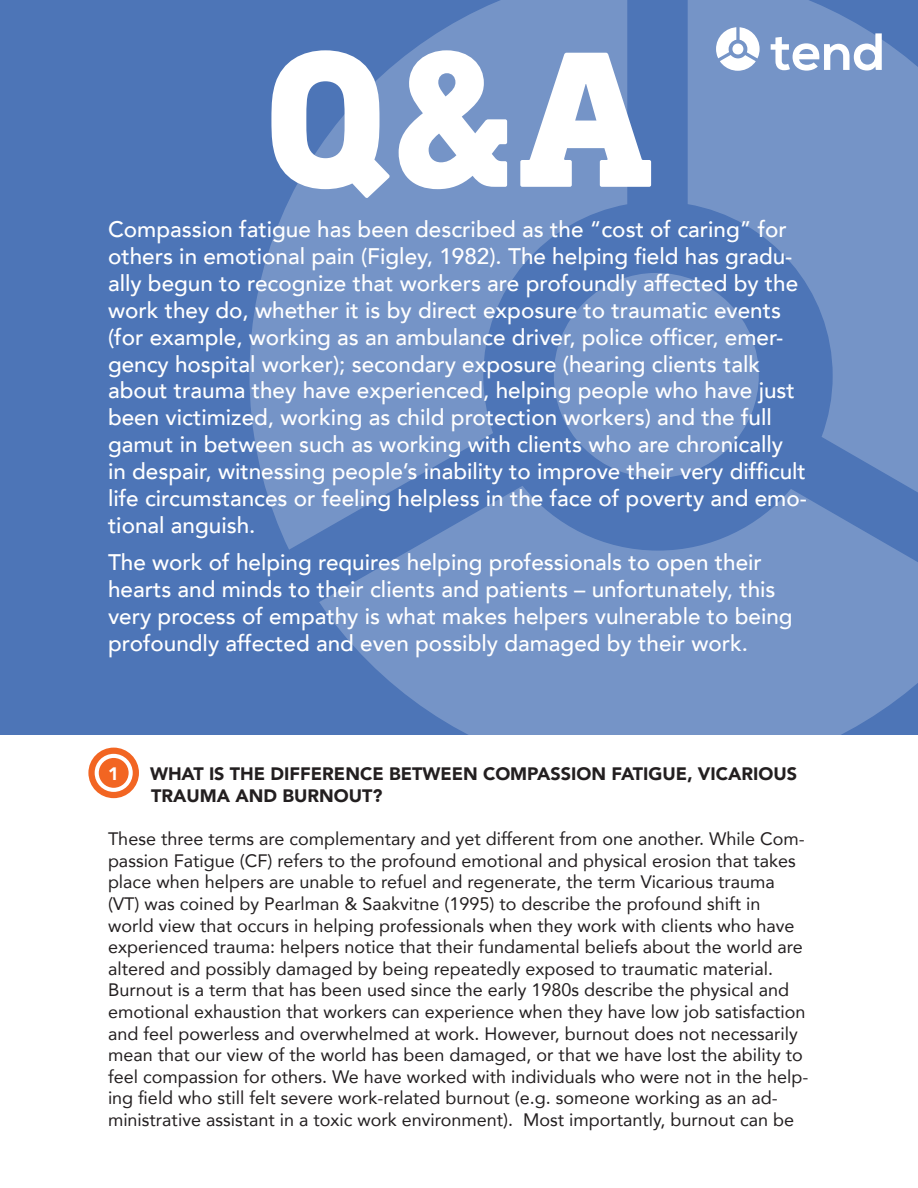
<style>
.page{position:relative;width:918px;height:1188px;background:#fff}
.page>*{position:absolute;margin:0;border:0;box-sizing:border-box;transform-origin:0 0}
.t1{font:800 197.25px "DIN Next Slab Pro";color:#fff}
.t2{font:700 52.2px "Nexa";color:#fff}
.deck{font:500 22.5px/26.8px "Avenir LT";color:#fff}
.body{font:18px/21.6px "Avenir";color:#231f20}
.question{font:900 18px/21.6px "Avenir";color:#231f20}
.question-2{font:900 18px "Avenir";color:#fff}
</style>
<div class="page">
<svg style="left:88px;top:748px;width:51px;height:50px;background:#f37337"></svg>
<div style="left:95px;top:754px;width:38px;height:38px;border:4px solid #fff;border-radius:50%"></div>
<div style="left:0;top:0;width:918px;height:734px;background:#4d75b7"></div>
<svg style="left:688px;top:0;width:230px;height:486px;fill:#7594c7"></svg>
<svg style="left:301px;top:486px;width:617px;height:249px;fill:#7594c7"></svg>
<svg style="left:249px;top:0;width:378px;height:559px;fill:#7594c7"></svg>
<svg style="left:544px;top:263px;width:225px;height:225px;fill:#7594c7"></svg>
<svg style="left:716px;top:27px;width:44px;height:44px;background:#c9d5e9"></svg>
<p class="t1" style="left:264px;top:3px;width:391px">Q&amp;A</p>
<p class="t2" style="left:771px;top:22px;width:116px">tend</p>
<p class="deck" style="left:108px;top:217px;width:700px">Compassion fatigue has been described as the “cost of caring” for others in emotional pain (Figley, 1982). The helping field has gradu&shy;ally begun to recognize that workers are profoundly affected by the work they do, whether it is by direct exposure to traumatic events (for example, working as an ambulance driver, police officer, emer&shy;gency hospital worker); secondary exposure (hearing clients talk about trauma they have experienced, helping people who have just been victimized, working as child protection workers) and the full gamut in between such as working with clients who are chronically<br>in despair, witnessing people’s inability to improve their very difficult life circumstances or feeling helpless in the face of poverty and emo&shy;tional anguish.</p>
<p class="deck" style="left:108px;top:550px;width:686px">The work of helping requires helping professionals to open their hearts and minds to their clients and patients – unfortunately, this very process of empathy is what makes helpers vulnerable to being profoundly affected and even possibly damaged by their work.</p>
<p class="question-2" style="left:108px;top:759px;width:12px">1</p>
<p class="question" style="left:150px;top:763px;width:649px">WHAT IS THE DIFFERENCE BETWEEN COMPASSION FATIGUE, VICARIOUS<br>TRAUMA AND BURNOUT?</p>
<p class="body" style="left:108px;top:828px;width:702px">These three terms are complementary and yet different from one another. While Com&shy;passion Fatigue (CF) refers to the profound emotional and physical erosion that takes place when helpers are unable to refuel and regenerate, the term Vicarious trauma (VT) was coined by Pearlman &amp; Saakvitne (1995) to describe the profound shift in world view that occurs in helping professionals when they work with clients who have experienced trauma: helpers notice that their fundamental beliefs about the world are altered and possibly damaged by being repeatedly exposed to traumatic material.<br>Burnout is a term that has been used since the early 1980s describe the physical and emotional exhaustion that workers can experience when they have low job satisfaction and feel powerless and overwhelmed at work. However, burnout does not necessarily mean that our view of the world has been damaged, or that we have lost the ability to feel compassion for others. We have worked with individuals who were not in the help&shy;ing field who still felt severe work-related burnout (e.g. someone working as an ad&shy;ministrative assistant in a toxic work environment). Most importantly, burnout can be</p>
</div>
